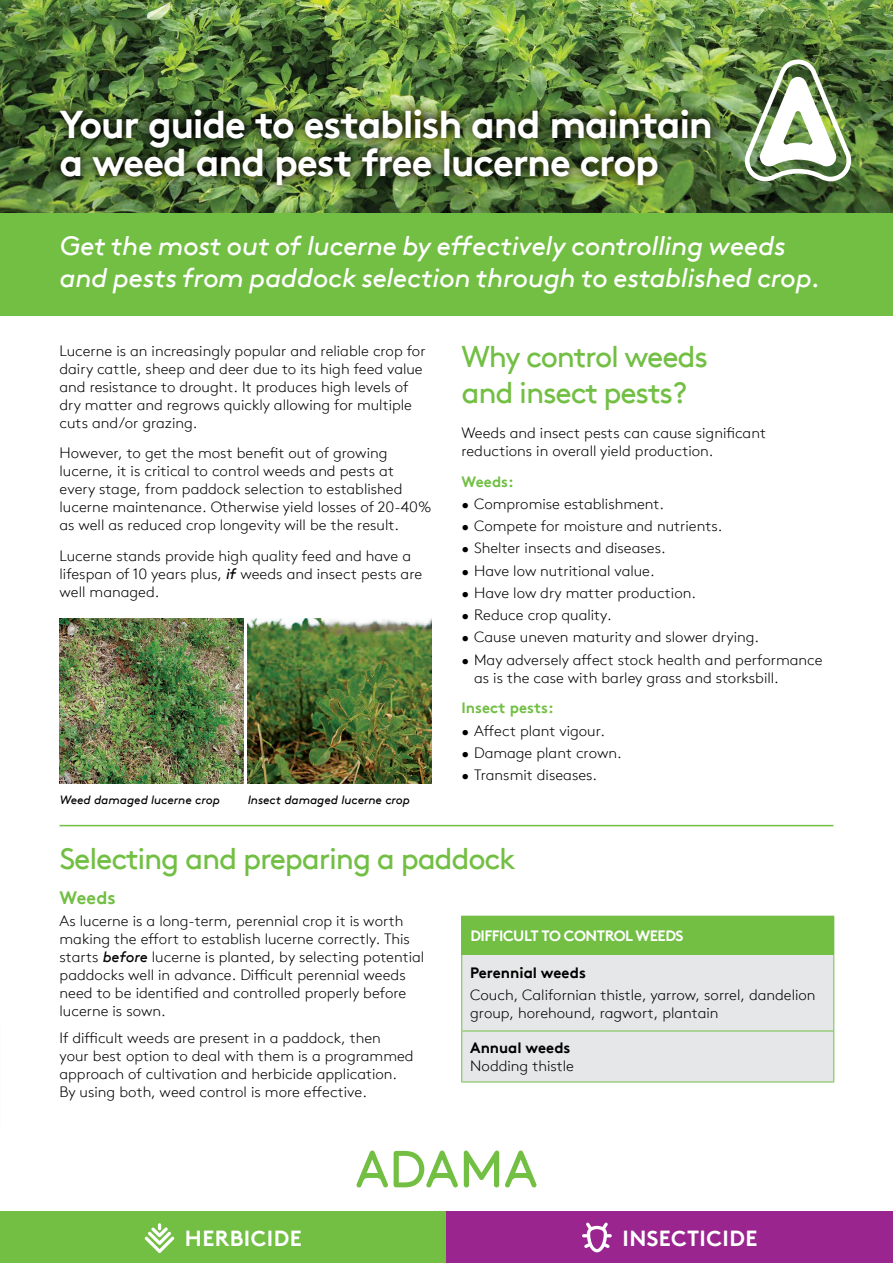
<style>
.page{position:relative;width:893px;height:1263px;background:#fff}
.page>*{position:absolute;margin:0;border:0;box-sizing:border-box;transform-origin:0 0}
.t1{font:700 38.7px/38.7px "Brown Pro TT";letter-spacing:-.035em;color:#fff}
.t2{font:30px/36px "Brown Pro TT";letter-spacing:-.04em;color:#72bf44}
.t3{font:italic 27px/32.4px "Brown Pro TT";letter-spacing:-.01em;color:#fff}
.t4{font:700 21.9px "Brown Pro TT";letter-spacing:.02em;color:#fff}
.t5{font:700 18px "Brown Pro TT";letter-spacing:.005em;color:#72bf44}
.t6{font:300 15px/18px "Brown Pro TT";color:#000}
.t7{font:700 15px "Brown Pro TT";color:#000}
.t8{font:700 15px "Brown Pro TT";letter-spacing:-.03em;color:#fff}
.t9{font:700 15px "Brown Pro TT";color:#72bf44}
.t10{font:italic 12px "Brown Pro TT";color:#000}
.s1{font-weight:400;font-style:italic}
</style>
<div class="page">
<img style="left:0;top:0;width:893px;height:214px">
<div style="left:0;top:214px;width:893px;height:102px;background:#72bf44"></div>
<img style="left:47px;top:96px;width:677px;height:103px">
<img style="left:248px;top:618px;width:184px;height:165px">
<img style="left:60px;top:618px;width:183px;height:165px">
<div style="left:462px;top:916px;width:372px;height:38px;background:#72bf44"></div>
<div style="left:462px;top:955px;width:371px;height:127px;background:#e6e7e8"></div>
<hr style="left:461px;top:916px;width:1px;height:38px;background:#72bf44">
<hr style="left:461px;top:955px;width:1px;height:75px;background:#72bf44">
<hr style="left:461px;top:954px;width:373px;height:1px;background:#72bf44">
<hr style="left:833px;top:955px;width:1px;height:75px;background:#72bf44">
<hr style="left:461px;top:1031px;width:1px;height:51px;background:#72bf44">
<hr style="left:461px;top:1030px;width:373px;height:1px;background:#72bf44">
<hr style="left:833px;top:1031px;width:1px;height:51px;background:#72bf44">
<hr style="left:461px;top:1082px;width:373px;height:1px;background:#72bf44">
<img style="left:743px;top:60px;width:110px;height:121px">
<svg style="left:356px;top:1150px;width:32px;height:37px"></svg>
<svg style="left:394px;top:1150px;width:64px;height:37px"></svg>
<svg style="left:505px;top:1150px;width:31px;height:37px"></svg>
<svg style="left:464px;top:1150px;width:35px;height:37px"></svg>
<div style="left:0;top:1212px;width:446px;height:51px;background:#72bf44"></div>
<div style="left:446px;top:1212px;width:447px;height:51px;background:#9a258f"></div>
<svg style="left:582px;top:1222px;width:30px;height:30px"></svg>
<svg style="left:145px;top:1223px;width:29px;height:30px"></svg>
<hr style="left:60px;top:825px;width:773px;height:1px;background:#72bf44">
<h1 class="t1" style="left:60px;top:101px;width:655px">Your guide to establish and maintain a weed and pest free lucerne crop</h1>
<h3 class="t3" style="left:60px;top:227px;width:763px">Get the most out of lucerne by effectively controlling weeds and pests from paddock selection through to established crop.</h3>
<p class="t6" style="left:60px;top:340px;width:368px">Lucerne is an increasingly popular and reliable crop for dairy cattle, sheep and deer due to its high feed value and resistance to drought. It produces high levels of dry matter and regrows quickly allowing for multiple cuts and/or grazing.</p>
<p class="t6" style="left:60px;top:443px;width:373px">However, to get the most benefit out of growing lucerne, it is critical to control weeds and pests at every stage, from paddock selection to established lucerne maintenance. Otherwise yield losses of 20-40% as well as reduced crop longevity will be the result.</p>
<p class="t6" style="left:60px;top:546px;width:364px">Lucerne stands provide high quality feed and have a lifespan of 10 years plus, <span class="s1">if</span> weeds and insect pests are well managed.</p>
<p class="t10" style="left:60px;top:790px;width:162px">Weed damaged lucerne crop</p>
<p class="t10" style="left:248px;top:790px;width:164px">Insect damaged lucerne crop</p>
<h2 class="t2" style="left:461px;top:336px;width:248px">Why control weeds and insect pests?</h2>
<p class="t6" style="left:461px;top:423px;width:306px">Weeds and insect pests can cause significant reductions in overall yield production.</p>
<p class="t9" style="left:461px;top:469px;width:54px">Weeds:</p>
<p class="t6" style="left:461px;top:494px;width:204px">• Compromise establishment.</p>
<p class="t6" style="left:461px;top:516px;width:262px">• Compete for moisture and nutrients.</p>
<p class="t6" style="left:461px;top:538px;width:206px">• Shelter insects and diseases.</p>
<p class="t6" style="left:461px;top:560px;width:195px">• Have low nutritional value.</p>
<p class="t6" style="left:461px;top:583px;width:236px">• Have low dry matter production.</p>
<p class="t6" style="left:461px;top:605px;width:152px">• Reduce crop quality.</p>
<p class="t6" style="left:461px;top:627px;width:299px">• Cause uneven maturity and slower drying.</p>
<p class="t6" style="left:474px;top:649px;width:350px;text-indent:-13px">• May adversely affect stock health and performance as is the case with barley grass and storksbill.</p>
<p class="t9" style="left:461px;top:696px;width:94px">Insect pests:</p>
<p class="t6" style="left:461px;top:720px;width:145px">• Affect plant vigour.</p>
<p class="t6" style="left:461px;top:743px;width:162px">• Damage plant crown.</p>
<p class="t6" style="left:461px;top:765px;width:137px">• Transmit diseases.</p>
<h2 class="t2" style="left:60px;top:838px;width:458px">Selecting and preparing a paddock</h2>
<p class="t5" style="left:60px;top:883px;width:58px">Weeds</p>
<p class="t6" style="left:60px;top:911px;width:366px">As lucerne is a long-term, perennial crop it is worth making the effort to establish lucerne correctly. This starts <span class="s1">before</span> lucerne is planted, by selecting potential paddocks well in advance. Difficult perennial weeds need to be identified and controlled properly before lucerne is sown.</p>
<p class="t6" style="left:60px;top:1028px;width:356px">If difficult weeds are present in a paddock, then your best option to deal with them is a programmed approach of cultivation and herbicide application.<br>By using both, weed control is more effective.</p>
<p class="t8" style="left:470px;top:923px;width:215px">DIFFICULT TO CONTROL WEEDS</p>
<p class="t7" style="left:470px;top:961px;width:117px">Perennial weeds</p>
<p class="t6" style="left:470px;top:985px;width:347px">Couch, Californian thistle, yarrow, sorrel, dandelion group, horehound, ragwort, plantain</p>
<p class="t7" style="left:470px;top:1036px;width:102px">Annual weeds</p>
<p class="t6" style="left:470px;top:1056px;width:105px">Nodding thistle</p>
<h3 class="t4" style="left:185px;top:1220px;width:118px">HERBICIDE</h3>
<h3 class="t4" style="left:622px;top:1220px;width:136px">INSECTICIDE</h3>
</div>
